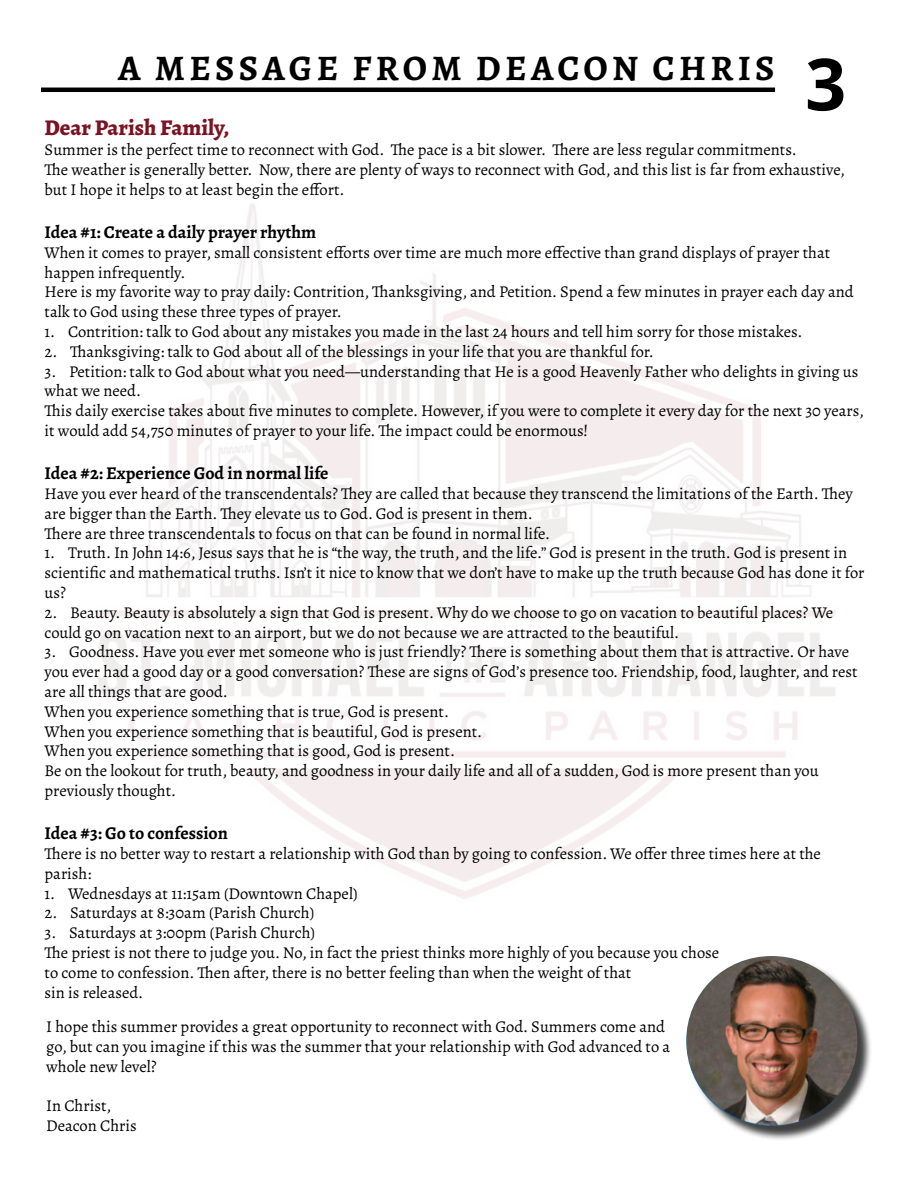
<style>
.page{position:relative;width:918px;height:1188px;background:#fff}
.page>*{position:absolute;margin:0;border:0;box-sizing:border-box;transform-origin:0 0}
.Page_Number_e7551068{font:700 72px "Open Sans";color:#000}
.Page_Title_Right_dc0{font:700 36px "Alegreya";letter-spacing:.12em;color:#000}
.Body_Copy_0e163d4d-a{font:800 22.5px "Alegreya";color:#7b1422}
.Body_Copy_0e163d4d-a-2{font:700 18px "Alegreya";color:#000}
.Body_Copy_0e163d4d-a-3{font:16.5px/19.8px "Qwdkpc Alegreya";color:#000}
.Body_Copy_0e163d4d-a-4{font:16.5px/19.8px "Spftgr Alegreya";color:#000}
.s1{font-family:"Spftgr Alegreya"}
.s2{font-family:"Qwdkpc Alegreya"}
</style>
<div class="page">
<hr style="left:41px;top:88px;width:734px;height:4px;background:#000">
<div style="left:688px;top:958px;width:185px;height:183px;background:#000;opacity:.75"></div>
<img style="left:686px;top:956px;width:171px;height:170px">
<p class="Page_Title_Right_dc0" style="left:118px;top:43px;width:658px">A MESSAGE FROM DEACON CHRIS</p>
<p class="Page_Number_e7551068" style="left:805px;top:33px;width:43px">3</p>
<p class="Body_Copy_0e163d4d-a" style="left:45px;top:112px;width:186px">Dear Parish Family,</p>
<p class="Body_Copy_0e163d4d-a-3" style="left:45px;top:140px;width:754px">Summer is the perfect time to reconnect with God. The pace is a bit slower. There are less regular commitments.</p>
<p class="Body_Copy_0e163d4d-a-3" style="left:45px;top:160px;width:802px">The weather is generally better. Now, there are plenty of ways to reconnect with God, and this list is far from exhaustive, but I hope it helps to at least begin the effort.</p>
<p class="Body_Copy_0e163d4d-a-2" style="left:45px;top:220px;width:273px">Idea #1: Create a daily prayer rhythm</p>
<p class="Body_Copy_0e163d4d-a-3" style="left:45px;top:242px;width:787px">When it comes to prayer, small consistent efforts over time are much more effective than grand displays of prayer that <span class="s1">happen infrequently.</span></p>
<p class="Body_Copy_0e163d4d-a-3" style="left:45px;top:282px;width:811px">Here is my favorite way to pray daily: Contrition, Thanksgiving, and Petition. Spend a few minutes in prayer each day and <span class="s1">talk to God using these three types of prayer.</span></p>
<p class="Body_Copy_0e163d4d-a-4" style="left:45px;top:322px;width:759px">1. Contrition: talk to God about any mistakes you made in the last 24 hours and tell him sorry for those mistakes.</p>
<p class="Body_Copy_0e163d4d-a-3" style="left:45px;top:341px;width:611px">2. Thanksgiving: talk to God about all of the blessings in your life that you are thankful for.</p>
<p class="Body_Copy_0e163d4d-a-4" style="left:45px;top:361px;width:815px">3. Petition: talk to God about what you need—understanding that He is a good Heavenly Father who delights in giving us what we need.</p>
<p class="Body_Copy_0e163d4d-a-3" style="left:45px;top:401px;width:821px">This daily exercise takes about five minutes to complete. However, if you were to complete it every day for the next 30 years, it would add 54,750 minutes of prayer to your life. The impact could be enormous!</p>
<p class="Body_Copy_0e163d4d-a-2" style="left:45px;top:461px;width:286px">Idea #2: Experience God in normal life</p>
<p class="Body_Copy_0e163d4d-a-3" style="left:45px;top:484px;width:810px">Have you ever heard of the transcendentals? They are called that because they transcend the limitations of the Earth. They are bigger than the Earth. They elevate us to God. God is present in them.</p>
<p class="Body_Copy_0e163d4d-a-3" style="left:45px;top:523px;width:507px">There are three transcendentals to focus on that can be found in normal life.</p>
<p class="Body_Copy_0e163d4d-a-3" style="left:45px;top:543px;width:822px">1. Truth. In John 14:6, Jesus says that he is “the way, the truth, and the life.” God is present in the truth. God is present in scientific and mathematical truths. Isn’t it nice to know that we don’t have to make up the truth because God has done it for <span class="s1">us?</span></p>
<p class="Body_Copy_0e163d4d-a-3" style="left:45px;top:602px;width:790px">2. Beauty. Beauty is absolutely a sign that God is present. Why do we choose to go on vacation to beautiful places? We could go on vacation next to an airport, but we do not because we are attracted to the beautiful.</p>
<p class="Body_Copy_0e163d4d-a-3" style="left:45px;top:642px;width:814px">3. Goodness. Have you ever met someone who is just friendly? There is something about them that is attractive. Or have you ever had a good day or a good conversation? These are signs of God’s presence too. Friendship, food, laughter, and rest <span class="s1">are all things that are good.</span></p>
<p class="Body_Copy_0e163d4d-a-3" style="left:45px;top:701px;width:406px">When you experience something that is true, God is present.</p>
<p class="Body_Copy_0e163d4d-a-3" style="left:45px;top:721px;width:439px">When you experience something that is beautiful, God is present.</p>
<p class="Body_Copy_0e163d4d-a-3" style="left:45px;top:741px;width:412px">When you experience something that is good, God is present.</p>
<p class="Body_Copy_0e163d4d-a-3" style="left:45px;top:761px;width:776px">Be on the lookout for truth, beauty, and goodness in your daily life and all of a sudden, God is more present than you <span class="s1">previously thought.</span></p>
<p class="Body_Copy_0e163d4d-a-2" style="left:45px;top:821px;width:185px">Idea #3: Go to confession</p>
<p class="Body_Copy_0e163d4d-a-3" style="left:45px;top:844px;width:778px">There is no better way to restart a relationship with God than by going to confession. We offer three times here at the <span class="s1">parish:</span></p>
<p class="Body_Copy_0e163d4d-a-3" style="left:45px;top:883px;width:314px">1. Wednesdays at 11:15am (Downtown Chapel)</p>
<p class="Body_Copy_0e163d4d-a-3" style="left:45px;top:903px;width:271px">2. Saturdays at 8:30am (Parish Church)</p>
<p class="Body_Copy_0e163d4d-a-3" style="left:45px;top:923px;width:272px">3. Saturdays at 3:00pm (Parish Church)</p>
<p class="Body_Copy_0e163d4d-a-3" style="left:45px;top:943px;width:676px">The priest is not there to judge you. No, in fact the priest thinks more highly of you because you chose</p>
<p class="Body_Copy_0e163d4d-a-3" style="left:45px;top:962px;width:588px">to come to confession. Then after, there is no better feeling than when the weight of that</p>
<p class="Body_Copy_0e163d4d-a-4" style="left:45px;top:982px;width:100px">sin is released.</p>
<p class="Body_Copy_0e163d4d-a-4" style="left:46px;top:1017px;width:625px">I hope this summer provides a great opportunity to reconnect with God. Summers come and <span class="s2">go, but can you imagine if this was the summer that your relationship with God advanced to a </span>whole new level?</p>
<p class="Body_Copy_0e163d4d-a-3" style="left:46px;top:1096px;width:67px">In Christ,</p>
<p class="Body_Copy_0e163d4d-a-4" style="left:46px;top:1116px;width:92px">Deacon Chris</p>
</div>
